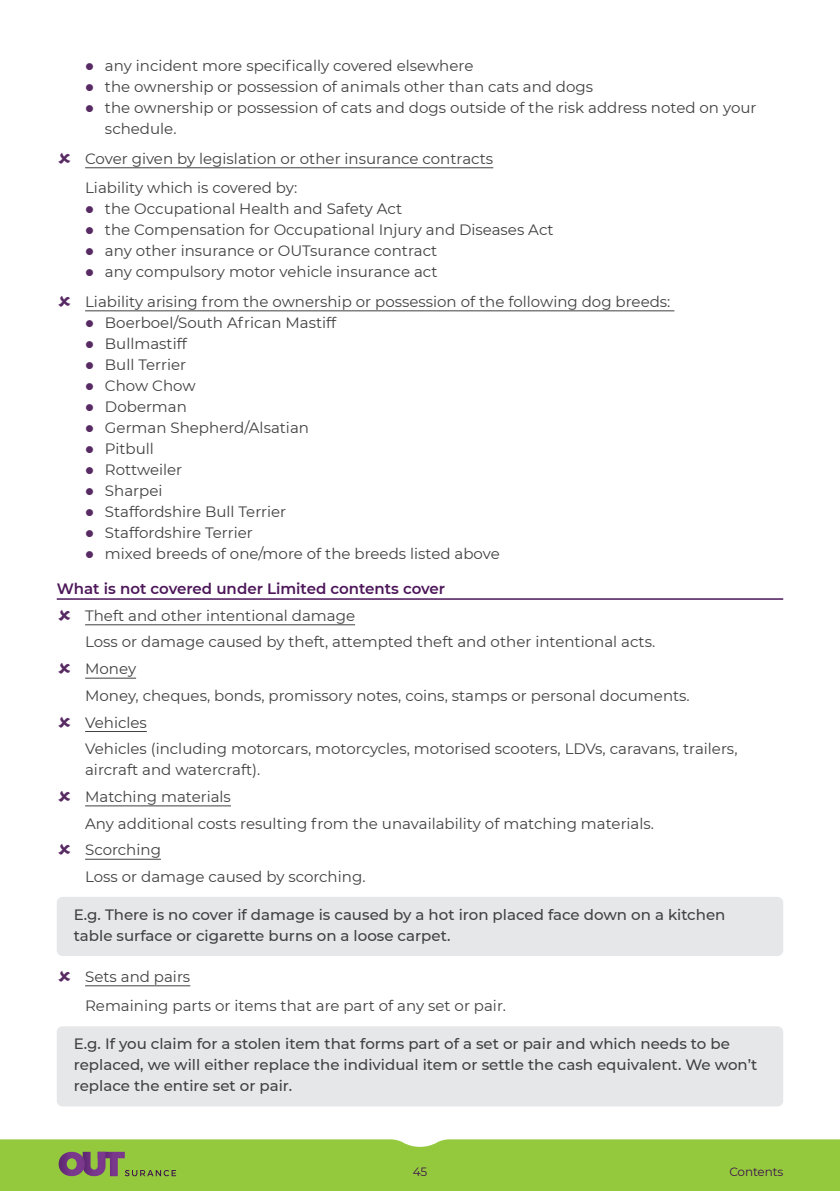
<style>
.page{position:relative;width:840px;height:1191px;background:#fff}
.page>*{position:absolute;margin:0;border:0;box-sizing:border-box;transform-origin:0 0}
.t1{font:15px/21px "Montserrat";color:#414042}
.t2{font:500 15px/21px "Montserrat";color:#414042}
.t3{font:600 15px "Montserrat";color:#4c1659}
.t4{font:12px "Montserrat";letter-spacing:-.01em;color:#3d134c}
</style>
<div class="page">
<div style="left:0;top:1139px;width:839px;height:52px;background:#95c93d"></div>
<svg style="left:59px;top:1151px;width:117px;height:25px;background:#858c57"></svg>
<hr style="left:85px;top:167px;width:408px;height:1px;background:#414042">
<hr style="left:85px;top:310px;width:589px;height:1px;background:#414042">
<hr style="left:57px;top:598px;width:725px;height:2px;background:#4c1659">
<hr style="left:85px;top:624px;width:270px;height:1px;background:#414042">
<hr style="left:85px;top:677px;width:51px;height:1px;background:#414042">
<hr style="left:85px;top:731px;width:62px;height:1px;background:#414042">
<hr style="left:85px;top:805px;width:146px;height:1px;background:#414042">
<hr style="left:85px;top:858px;width:76px;height:1px;background:#414042">
<div style="left:57px;top:897px;width:725px;height:59px;background:#e6e7e8;border-radius:6px"></div>
<hr style="left:85px;top:985px;width:105px;height:1px;background:#414042">
<div style="left:57px;top:1026px;width:725px;height:80px;background:#e6e7e8;border-radius:6px"></div>
<p class="t1" style="left:105px;top:55px;width:652px">any incident more specifically covered elsewhere<br>the ownership or possession of animals other than cats and dogs<br>the ownership or possession of cats and dogs outside of the risk address noted on your schedule.</p>
<p class="t1" style="left:85px;top:143px;width:409px;line-height:29.6px">Cover given by legislation or other insurance contracts<br>Liability which is covered by:</p>
<p class="t1" style="left:105px;top:198px;width:450px">the Occupational Health and Safety Act<br>the Compensation for Occupational Injury and Diseases Act any other insurance or OUTsurance contract<br>any compulsory motor vehicle insurance act</p>
<p class="t1" style="left:105px;top:290px;width:566px;text-indent:-20px">Liability arising from the ownership or possession of the following dog breeds:<br>Boerboel/South African Mastiff<br>Bullmastiff<br>Bull Terrier<br>Chow Chow<br>Doberman<br>German Shepherd/Alsatian<br>Pitbull<br>Rottweiler<br>Sharpei<br>Staffordshire Bull Terrier<br>Staffordshire Terrier<br>mixed breeds of one/more of the breeds listed above</p>
<p class="t3" style="left:57px;top:578px;width:390px">What is not covered under Limited contents cover</p>
<p class="t1" style="left:85px;top:601px;width:653px;line-height:26.6px">Theft and other intentional damage<br>Loss or damage caused by theft, attempted theft and other intentional acts.<br>Money<br>Money, cheques, bonds, promissory notes, coins, stamps or personal documents.<br>Vehicles<br>Vehicles (including motorcars, motorcycles, motorised scooters, LDVs, caravans, trailers,</p>
<p class="t1" style="left:85px;top:756px;width:570px;line-height:26.6px">aircraft and watercraft).<br>Matching materials<br>Any additional costs resulting from the unavailability of matching materials.<br>Scorching<br>Loss or damage caused by scorching.</p>
<p class="t2" style="left:74px;top:903px;width:652px">E.g. There is no cover if damage is caused by a hot iron placed face down on a kitchen table surface or cigarette burns on a loose carpet.</p>
<p class="t1" style="left:85px;top:961px;width:422px;line-height:29.6px">Sets and pairs<br>Remaining parts or items that are part of any set or pair.</p>
<p class="t2" style="left:74px;top:1033px;width:684px">E.g. If you claim for a stolen item that forms part of a set or pair and which needs to be replaced, we will either replace the individual item or settle the cash equivalent. We won’t replace the entire set or pair.</p>
<p class="t4" style="left:412px;top:1163px;width:16px">45</p>
<p class="t4" style="left:729px;top:1163px;width:55px">Contents</p>
</div>
